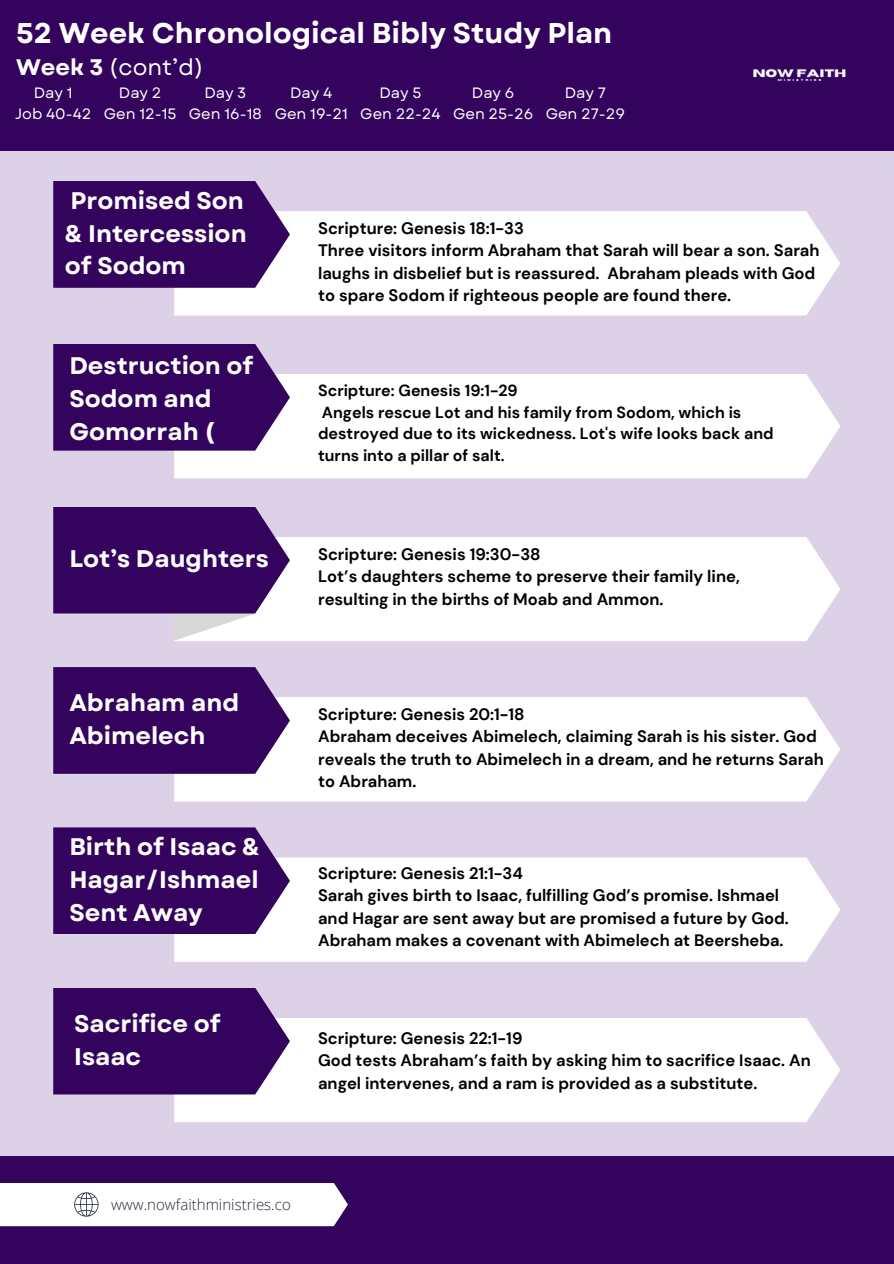
<style>
.page{position:relative;width:894px;height:1264px;background:#fff}
.page>*{position:absolute;margin:0;border:0;box-sizing:border-box;transform-origin:0 0}
.t1{font:700 28.5px "Garet";color:#fff}
.t2{font:700 24px/32.7px "Garet";color:#fff}
.t3{font:22.5px "Garet";color:#fff}
.t4{font:700 16.5px/22.5px "DM Sans";color:#000}
.t5{font:700 16.05px/21.3px "DM Sans";color:#000}
.t6{font:15px "Garet";color:#fff}
.t7{font:300 15px "Open Sans";color:#1f2839}
.s1{font-weight:700}
</style>
<div class="page">
<div style="left:0;top:0;width:893px;height:1263px;background:#ddd1e7"></div>
<div style="left:290px;top:211px;width:550px;height:104px;background:#fff"></div>
<svg style="left:53px;top:179px;width:237px;height:136px;background:#664186"></svg>
<div style="left:290px;top:374px;width:550px;height:104px;background:#fff"></div>
<svg style="left:53px;top:342px;width:237px;height:136px;background:#664186"></svg>
<div style="left:290px;top:537px;width:550px;height:104px;background:#fff"></div>
<svg style="left:53px;top:505px;width:237px;height:136px"></svg>
<div style="left:0;top:0;width:893px;height:150px;background:#34035e"></div>
<div style="left:0;top:1156px;width:893px;height:107px;background:#34035e"></div>
<div style="left:0;top:1183px;width:348px;height:43px;background:#fff"></div>
<div style="left:174px;top:697px;width:666px;height:104px;background:#fff"></div>
<svg style="left:53px;top:667px;width:237px;height:106px;background:#411368"></svg>
<div style="left:174px;top:857px;width:666px;height:104px;background:#fff"></div>
<svg style="left:53px;top:827px;width:237px;height:107px;background:#421469"></svg>
<div style="left:174px;top:1018px;width:666px;height:104px;background:#fff"></div>
<svg style="left:53px;top:988px;width:237px;height:106px;background:#411368"></svg>
<img style="left:753px;top:68px;width:93px;height:13px">
<p class="t1" style="left:16px;top:12px;width:597px">52 Week Chronological Bibly Study Plan</p>
<p class="t3" style="left:16px;top:51px;width:189px"><span class="s1">Week 3</span> (cont’d)</p>
<p class="t6" style="left:34px;top:82px;width:40px">Day 1</p>
<p class="t6" style="left:15px;top:103px;width:78px">Job 40-42</p>
<p class="t6" style="left:119px;top:82px;width:44px">Day 2</p>
<p class="t6" style="left:104px;top:103px;width:74px">Gen 12-15</p>
<p class="t6" style="left:204px;top:82px;width:44px">Day 3</p>
<h2 class="t6" style="left:189px;top:103px;width:74px">Gen 16-18</h2>
<h4 class="t6" style="left:290px;top:82px;width:44px">Day 4</h4>
<h2 class="t6" style="left:274px;top:103px;width:75px">Gen 19-21</h2>
<h4 class="t6" style="left:379px;top:82px;width:43px">Day 5</h4>
<h2 class="t6" style="left:360px;top:103px;width:82px">Gen 22-24</h2>
<h4 class="t6" style="left:472px;top:82px;width:44px">Day 6</h4>
<h2 class="t6" style="left:453px;top:103px;width:82px">Gen 25-26</h2>
<h4 class="t6" style="left:564px;top:82px;width:43px">Day 7</h4>
<h2 class="t6" style="left:545px;top:103px;width:81px">Gen 27-29</h2>
<p class="t2" style="left:65px;top:184px;width:183px;text-align:justify">Promised Son &amp; Intercession of Sodom</p>
<p class="t2" style="left:69px;top:350px;width:185px">Destruction of<br>Sodom and<br>Gomorrah (</p>
<h3 class="t4" style="left:318px;top:217px;width:502px">Scripture: Genesis 18:1-33<br>Three visitors inform Abraham that Sarah will bear a son. Sarah laughs in disbelief but is reassured. Abraham pleads with God to spare Sodom if righteous people are found there.</h3>
<p class="t5" style="left:318px;top:380px;width:457px">Scripture: Genesis 19:1-29<br>Angels rescue Lot and his family from Sodom, which is destroyed due to its wickedness. Lot's wife looks back and turns into a pillar of salt.</p>
<p class="t2" style="left:69px;top:543px;width:201px">Lot’s Daughters</p>
<p class="t2" style="left:69px;top:686px;width:171px">Abraham and<br>Abimelech</p>
<p class="t2" style="left:69px;top:830px;width:192px;text-align:justify">Birth of Isaac &amp; Hagar/Ishmael Sent Away</p>
<p class="t2" style="left:74px;top:1007px;width:148px">Sacrifice of<br>Isaac</p>
<p class="t4" style="left:318px;top:542px;width:423px">Scripture: Genesis 19:30-38<br>Lot’s daughters scheme to preserve their family line, resulting in the births of Moab and Ammon.</p>
<h2 class="t4" style="left:318px;top:702px;width:507px">Scripture: Genesis 20:1-18<br>Abraham deceives Abimelech, claiming Sarah is his sister. God reveals the truth to Abimelech in a dream, and he returns Sarah to Abraham.</h2>
<h4 class="t4" style="left:318px;top:861px;width:472px">Scripture: Genesis 21:1-34<br>Sarah gives birth to Isaac, fulfilling God’s promise. Ishmael and Hagar are sent away but are promised a future by God.<br>Abraham makes a covenant with Abimelech at Beersheba.</h4>
<h4 class="t4" style="left:318px;top:1026px;width:494px">Scripture: Genesis 22:1-19<br>God tests Abraham’s faith by asking him to sacrifice Isaac. An angel intervenes, and a ram is provided as a substitute.</h4>
<p class="t7" style="left:111px;top:1194px;width:181px">www.nowfaithministries.co</p>
</div>
